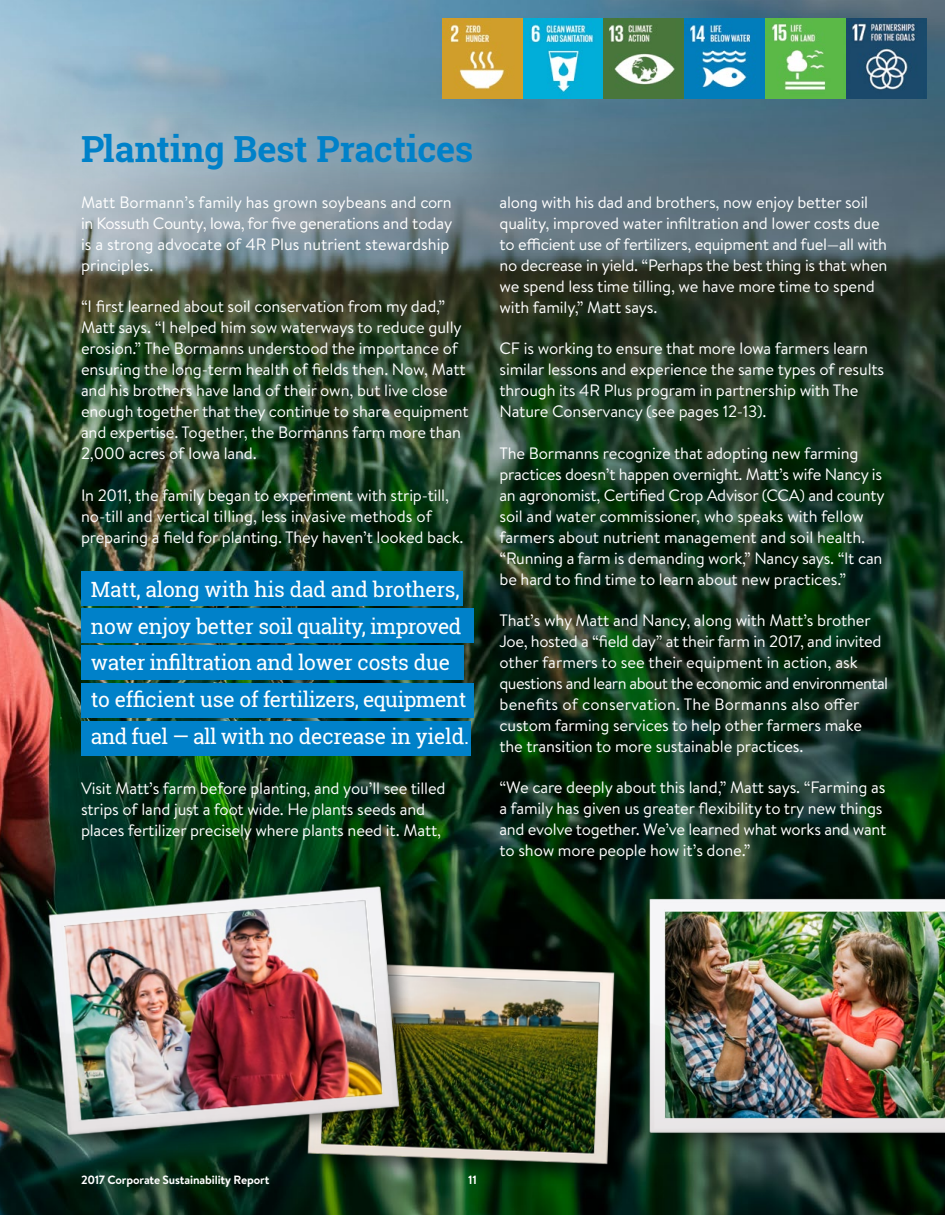
<style>
.page{position:relative;width:945px;height:1215px;background:#fff}
.page>*{position:absolute;margin:0;border:0;box-sizing:border-box;transform-origin:0 0}
.t1{font:700 36px "Roboto Slab";letter-spacing:-.01em;color:#0081c9}
.t2{font:21px/36.8px "Roboto Slab";letter-spacing:-.015em;color:#fff}
.t3{font:16.5px/21px "Brandon Text";letter-spacing:-.01em;color:#fff}
.t4{font:700 12px "Brandon Text";letter-spacing:-.01em;color:#fff}
</style>
<div class="page">
<img style="left:0;top:0;width:945px;height:1215px">
<svg style="left:36px;top:87px;width:483px;height:129px;background:#8aa4b3"></svg>
<div style="left:81px;top:571px;width:382px;height:35px;background:#0081c9"></div>
<div style="left:81px;top:608px;width:393px;height:35px;background:#0081c9"></div>
<div style="left:81px;top:645px;width:383px;height:35px;background:#0081c9"></div>
<div style="left:81px;top:683px;width:393px;height:35px;background:#0081c9"></div>
<div style="left:81px;top:721px;width:390px;height:34px;background:#0081c9"></div>
<div style="left:304px;top:960px;width:332px;height:226px;background:#000;opacity:.5"></div>
<img style="left:300px;top:955px;width:318px;height:223px">
<div style="left:658px;top:894px;width:287px;height:262px;background:#000;opacity:.5"></div>
<img style="left:648px;top:891px;width:297px;height:244px">
<div style="left:50px;top:883px;width:371px;height:271px;background:#000;opacity:.5"></div>
<img style="left:42px;top:878px;width:366px;height:266px">
<img style="left:443px;top:18px;width:484px;height:81px">
<h1 class="t1" style="left:81px;top:125px;width:394px">Planting Best Practices</h1>
<p class="t3" style="left:81px;top:191px;width:373px">Matt Bormann’s family has grown soybeans and corn in Kossuth County, Iowa, for five generations and today is a strong advocate of 4R Plus nutrient stewardship principles.</p>
<p class="t3" style="left:81px;top:296px;width:389px">“I first learned about soil conservation from my dad,” Matt says. “I helped him sow waterways to reduce gully erosion.” The Bormanns understood the importance of ensuring the long-term health of fields then. Now, Matt and his brothers have land of their own, but live close enough together that they continue to share equipment and expertise. Together, the Bormanns farm more than 2,000 acres of Iowa land.</p>
<p class="t3" style="left:81px;top:484px;width:384px">In 2011, the family began to experiment with strip-till, no-till and vertical tilling, less invasive methods of preparing a field for planting. They haven’t looked back.</p>
<p class="t2" style="left:91px;top:571px;width:380px">Matt, along with his dad and brothers, now enjoy better soil quality, improved water infiltration and lower costs due to efficient use of fertilizers, equipment and fuel — all with no decrease in yield.</p>
<p class="t3" style="left:81px;top:777px;width:366px">Visit Matt’s farm before planting, and you’ll see tilled strips of land just a foot wide. He plants seeds and places fertilizer precisely where plants need it. Matt,</p>
<p class="t3" style="left:500px;top:191px;width:389px">along with his dad and brothers, now enjoy better soil quality, improved water infiltration and lower costs due to efficient use of fertilizers, equipment and fuel—all with no decrease in yield. “Perhaps the best thing is that when we spend less time tilling, we have more time to spend with family,” Matt says.</p>
<p class="t3" style="left:500px;top:338px;width:386px">CF is working to ensure that more Iowa farmers learn similar lessons and experience the same types of results through its 4R Plus program in partnership with The Nature Conservancy (see pages 12-13).</p>
<p class="t3" style="left:500px;top:442px;width:387px">The Bormanns recognize that adopting new farming practices doesn’t happen overnight. Matt’s wife Nancy is an agronomist, Certified Crop Advisor (CCA) and county soil and water commissioner, who speaks with fellow farmers about nutrient management and soil health. “Running a farm is demanding work,” Nancy says. “It can be hard to find time to learn about new practices.”</p>
<p class="t3" style="left:500px;top:609px;width:390px">That’s why Matt and Nancy, along with Matt’s brother Joe, hosted a “field day” at their farm in 2017, and invited other farmers to see their equipment in action, ask questions and learn about the economic and environmental benefits of conservation. The Bormanns also offer custom farming services to help other farmers make the transition to more sustainable practices.</p>
<p class="t3" style="left:500px;top:776px;width:388px">“We care deeply about this land,” Matt says. “Farming as a family has given us greater flexibility to try new things and evolve together. We’ve learned what works and want to show more people how it’s done.”</p>
<p class="t4" style="left:81px;top:1171px;width:190px">2017 Corporate Sustainability Report</p>
<p class="t4" style="left:468px;top:1171px;width:10px">11</p>
</div>
